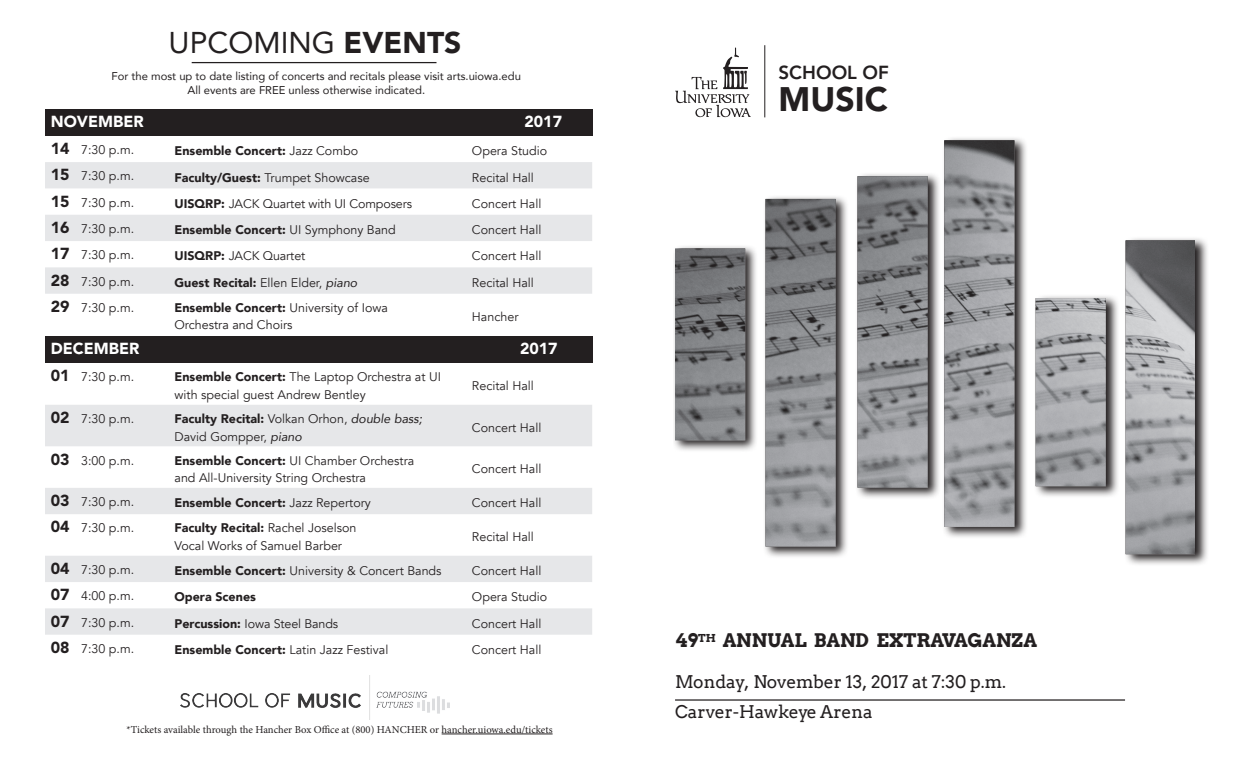
<style>
.page{position:relative;width:1260px;height:765px;background:#fff}
.page>*{position:absolute;margin:0;border:0;box-sizing:border-box;transform-origin:0 0}
.t1{font:900 33.75px "Avenir LT Std";color:#231f20}
.t2{font:30px "Avenir";color:#231f20}
.t3{font:700 18.75px "Arvo";color:#231f20}
.t4{font:800 18.75px "Avenir LT Std";color:#231f20}
.t5{font:17.5px "Arvo";letter-spacing:-.005em;color:#231f20}
.t6{font:900 15.88px "Avenir LT Std";color:#fff}
.t7{font:12.5px/17.5px "Avenir";color:#231f20}
.t8{font:900 12.5px "Avenir";color:#231f20}
.t9{font:11.25px "Avenir";color:#231f20}
.t10{font:10.62px "Minion Pro";color:#231f20}
.s1{font-weight:900}
.s2{font-family:"Avenir LT Std";font-weight:900;font-size:15.88px}
.s3{font-weight:400}
.s4{font-weight:400;font-style:italic}
.s5{font-style:italic}
</style>
<div class="page">
<img style="left:180px;top:676px;width:270px;height:43px">
<hr style="left:442px;top:734px;width:111px;height:1px;background:#231f20">
<svg style="left:675px;top:48px;width:76px;height:69px"></svg>
<hr style="left:764px;top:45px;width:1px;height:72px;background:#231f20">
<svg style="left:674px;top:138px;width:533px;height:427px"></svg>
<img style="left:675px;top:140px;width:520px;height:414px">
<hr style="left:675px;top:699px;width:450px;height:2px;background:#231f20">
<hr style="left:192px;top:62px;width:244px;height:1px;background:#231f20">
<div style="left:45px;top:109px;width:547px;height:27px;background:#231f20"></div>
<svg style="left:45px;top:162px;width:547px;height:132px;fill:#e6e7e9"></svg>
<div style="left:45px;top:337px;width:547px;height:26px;background:#231f20"></div>
<svg style="left:45px;top:405px;width:547px;height:230px;fill:#e6e7e9"></svg>
<p class="t2" style="left:169px;top:18px;width:294px">UPCOMING <span class="s1">EVENTS</span></p>
<p class="t9" style="left:188px;top:81px;width:239px">All events are FREE unless otherwise indicated.</p>
<p class="t9" style="left:112px;top:67px;width:411px">For the most up to date listing of concerts and recitals please visit arts.uiowa.edu</p>
<p class="t6" style="left:51px;top:112px;width:94px">NOVEMBER</p>
<p class="t6" style="left:525px;top:112px;width:39px">2017</p>
<p class="t7" style="left:51px;top:141px;width:85px"><span class="s2">14</span> 7:30 p.m.</p>
<p class="t8" style="left:175px;top:140px;width:185px">Ensemble Concert: <span class="s3">Jazz Combo</span></p>
<p class="t7" style="left:472px;top:142px;width:77px">Opera Studio</p>
<p class="t7" style="left:51px;top:168px;width:85px"><span class="s2">15</span> 7:30 p.m.</p>
<p class="t7" style="left:175px;top:169px;width:197px"><span class="s1">Faculty/Guest:</span> Trumpet Showcase</p>
<p class="t7" style="left:472px;top:169px;width:64px">Recital Hall</p>
<p class="t7" style="left:51px;top:194px;width:85px"><span class="s2">15</span> 7:30 p.m.</p>
<p class="t7" style="left:175px;top:195px;width:239px"><span class="s1">UISQRP:</span> JACK Quartet with UI Composers</p>
<p class="t7" style="left:472px;top:195px;width:71px">Concert Hall</p>
<p class="t7" style="left:51px;top:220px;width:85px"><span class="s2">16</span> 7:30 p.m.</p>
<p class="t8" style="left:175px;top:219px;width:223px">Ensemble Concert: <span class="s3">UI Symphony Band</span></p>
<p class="t7" style="left:472px;top:221px;width:71px">Concert Hall</p>
<p class="t7" style="left:51px;top:247px;width:85px"><span class="s2">17</span> 7:30 p.m.</p>
<p class="t7" style="left:175px;top:248px;width:132px"><span class="s1">UISQRP:</span> JACK Quartet</p>
<p class="t7" style="left:472px;top:248px;width:71px">Concert Hall</p>
<p class="t7" style="left:51px;top:273px;width:85px"><span class="s2">28</span> 7:30 p.m.</p>
<p class="t8" style="left:175px;top:272px;width:184px">Guest Recital: <span class="s3">Ellen Elder,</span> <span class="s4">piano</span></p>
<p class="t7" style="left:472px;top:274px;width:64px">Recital Hall</p>
<p class="t7" style="left:51px;top:299px;width:85px"><span class="s2">29</span> 7:30 p.m.</p>
<p class="t7" style="left:175px;top:299px;width:215px"><span class="s1">Ensemble Concert:</span> University of Iowa<br>Orchestra and Choirs</p>
<p class="t7" style="left:472px;top:308px;width:48px">Hancher</p>
<p class="t6" style="left:51px;top:339px;width:90px">DECEMBER</p>
<p class="t6" style="left:520px;top:339px;width:39px">2017</p>
<p class="t7" style="left:51px;top:369px;width:85px"><span class="s2">01</span> 7:30 p.m.</p>
<p class="t7" style="left:175px;top:369px;width:268px"><span class="s1">Ensemble Concert:</span> The Laptop Orchestra at UI with special guest Andrew Bentley</p>
<p class="t7" style="left:472px;top:377px;width:64px">Recital Hall</p>
<p class="t7" style="left:51px;top:410px;width:85px"><span class="s2">02</span> 7:30 p.m.</p>
<p class="t7" style="left:175px;top:410px;width:249px"><span class="s1">Faculty Recital:</span> Volkan Orhon, <span class="s5">double bass;<br></span>David Gompper, <span class="s5">piano</span></p>
<p class="t7" style="left:472px;top:419px;width:71px">Concert Hall</p>
<p class="t7" style="left:51px;top:452px;width:85px"><span class="s2">03</span> 3:00 p.m.</p>
<p class="t7" style="left:175px;top:452px;width:241px"><span class="s1">Ensemble Concert:</span> UI Chamber Orchestra and All-University String Orchestra</p>
<p class="t7" style="left:472px;top:461px;width:71px">Concert Hall</p>
<p class="t7" style="left:51px;top:493px;width:85px"><span class="s2">03</span> 7:30 p.m.</p>
<p class="t8" style="left:175px;top:492px;width:198px">Ensemble Concert: <span class="s3">Jazz Repertory</span></p>
<p class="t7" style="left:472px;top:494px;width:71px">Concert Hall</p>
<p class="t7" style="left:51px;top:520px;width:85px"><span class="s2">04</span> 7:30 p.m.</p>
<p class="t7" style="left:175px;top:520px;width:184px"><span class="s1">Faculty Recital:</span> Rachel Joselson<br>Vocal Works of Samuel Barber</p>
<p class="t7" style="left:472px;top:528px;width:64px">Recital Hall</p>
<p class="t7" style="left:51px;top:561px;width:85px"><span class="s2">04</span> 7:30 p.m.</p>
<p class="t7" style="left:175px;top:562px;width:269px"><span class="s1">Ensemble Concert:</span> University &amp; Concert Bands</p>
<p class="t7" style="left:472px;top:562px;width:71px">Concert Hall</p>
<p class="t7" style="left:51px;top:588px;width:85px"><span class="s2">07</span> 4:00 p.m.</p>
<p class="t8" style="left:175px;top:586px;width:83px">Opera Scenes</p>
<p class="t7" style="left:472px;top:589px;width:77px">Opera Studio</p>
<p class="t7" style="left:51px;top:614px;width:85px"><span class="s2">07</span> 7:30 p.m.</p>
<p class="t7" style="left:175px;top:615px;width:165px"><span class="s1">Percussion:</span> Iowa Steel Bands</p>
<p class="t7" style="left:472px;top:615px;width:71px">Concert Hall</p>
<p class="t7" style="left:51px;top:640px;width:85px"><span class="s2">08</span> 7:30 p.m.</p>
<p class="t7" style="left:175px;top:641px;width:215px"><span class="s1">Ensemble Concert:</span> Latin Jazz Festival</p>
<p class="t7" style="left:472px;top:641px;width:71px">Concert Hall</p>
<p class="t10" style="left:127px;top:722px;width:428px">*Tickets available through the Hancher Box Office at (800) HANCHER or hancher.uiowa.edu/tickets</p>
<p class="t4" style="left:779px;top:62px;width:112px">SCHOOL OF</p>
<p class="t1" style="left:779px;top:78px;width:111px">MUSIC</p>
<p class="t3" style="left:676px;top:629px;width:362px">49<sup>TH</sup> ANNUAL BAND EXTRAVAGANZA</p>
<p class="t5" style="left:675px;top:672px;width:333px">Monday, November 13, 2017 at 7:30 p.m.</p>
<p class="t5" style="left:675px;top:702px;width:199px">Carver-Hawkeye Arena</p>
</div>
